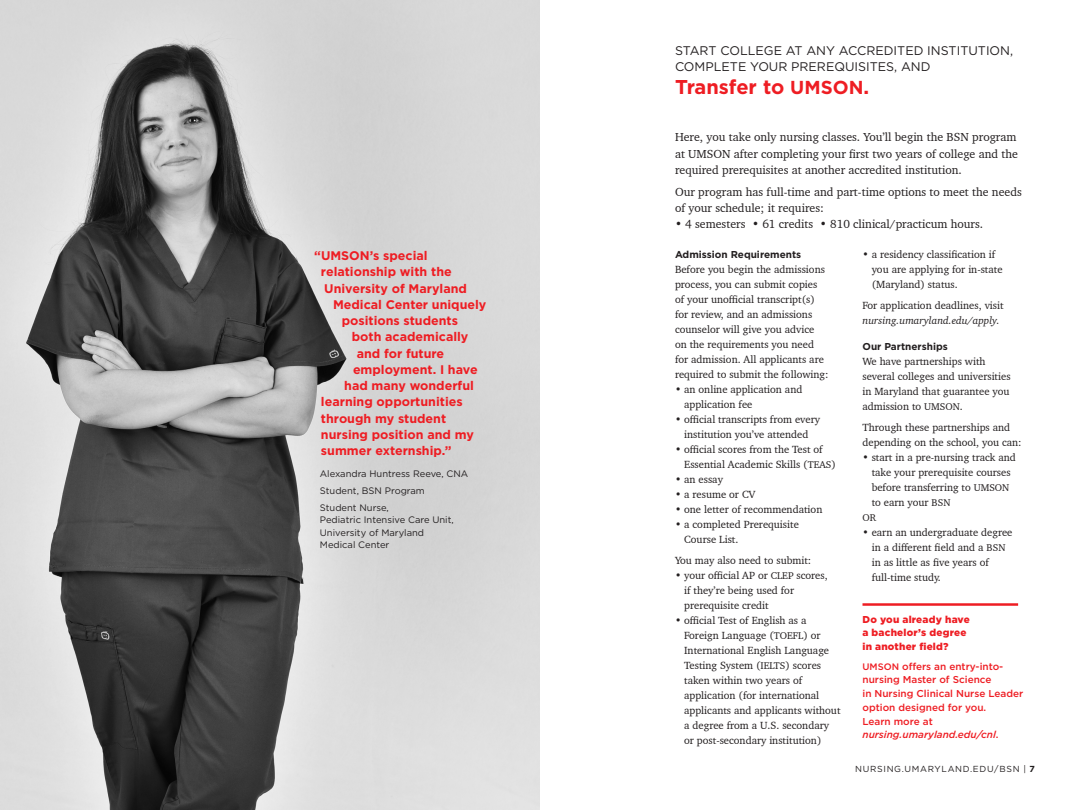
<style>
.page{position:relative;width:1080px;height:810px;background:#fff}
.page>*{position:absolute;margin:0;border:0;box-sizing:border-box;transform-origin:0 0}
.t1{font:700 20px "Gotham";letter-spacing:-.005em;color:#ee1d23}
.t2{font:700 12.5px "Gotham";color:#ee1d23}
.t3{font:12.5px/16.2px "Gotham";color:#231f20}
.t4{font:11.88px/16.2px "Charter BT Pro";color:#231f20}
.t5{font:10.62px/15px "Charter BT Pro";color:#231f20}
.t6{font:500 10px/13.8px "Gotham";color:#ee1d23}
.t7{font:900 10px/13.8px "Gotham";letter-spacing:.02em;color:#ee1d23}
.t8{font:700 10px "Gotham";color:#231f20}
.t9{font:10px "Charter BT Pro";color:#231f20}
.t10{font:9.38px/12.5px "Gotham";color:#231f20}
.t11{font:8.75px "Gotham";letter-spacing:.08em;color:#231f20}
.s1{font-size:18.75px}
.s2{font-size:10px}
.s3{font-style:italic}
.s4{font-size:9.38px}
.s5{font-weight:700}
</style>
<div class="page">
<img style="left:0;top:0;width:540px;height:810px">
<hr style="left:862px;top:603px;width:156px;height:3px;background:#ee1d23">
<p class="t2" style="left:314px;top:247px;width:115px">“UMSON’s special</p>
<p class="t2" style="left:321px;top:264px;width:132px">relationship with the</p>
<p class="t2" style="left:324px;top:280px;width:144px">University of Maryland</p>
<p class="t2" style="left:333px;top:296px;width:155px">Medical Center uniquely</p>
<p class="t2" style="left:342px;top:312px;width:118px">positions students</p>
<p class="t2" style="left:352px;top:329px;width:118px">both academically</p>
<p class="t2" style="left:357px;top:345px;width:89px">and for future</p>
<p class="t2" style="left:353px;top:361px;width:126px">employment. I have</p>
<p class="t2" style="left:344px;top:377px;width:131px">had many wonderful</p>
<p class="t2" style="left:321px;top:394px;width:143px">learning opportunities</p>
<p class="t2" style="left:321px;top:410px;width:127px">through my student</p>
<p class="t2" style="left:321px;top:426px;width:154px">nursing position and my</p>
<p class="t2" style="left:321px;top:442px;width:132px">summer externship.”</p>
<p class="t10" style="left:320px;top:467px;width:150px">Alexandra Huntress Reeve, CNA</p>
<p class="t10" style="left:320px;top:484px;width:106px">Student, BSN Program</p>
<p class="t10" style="left:320px;top:501px;width:135px">Student Nurse,<br>Pediatric Intensive Care Unit,<br>University of Maryland<br>Medical Center</p>
<p class="t3" style="left:675px;top:42px;width:340px">START COLLEGE AT ANY ACCREDITED INSTITUTION,<br>COMPLETE YOUR PREREQUISITES, AND</p>
<p class="t1" style="left:675px;top:73px;width:196px">Transfer to <span class="s1">UMSON</span>.</p>
<p class="t4" style="left:675px;top:129px;width:345px">Here, you take only nursing classes. You’ll begin the BSN program at UMSON after completing your first two years of college and the required prerequisites at another accredited institution.</p>
<p class="t4" style="left:675px;top:183px;width:348px">Our program has full-time and part-time options to meet the needs of your schedule; it requires:</p>
<p class="t4" style="left:675px;top:216px;width:310px">• 4 semesters • 61 credits • 810 clinical/practicum hours.</p>
<p class="t8" style="left:675px;top:248px;width:128px">Admission Requirements</p>
<p class="t5" style="left:675px;top:262px;width:155px">Before you begin the admissions process, you can submit copies of your unofficial transcript(s) for review, and an admissions counselor will give you advice on the requirements you need for admission. All applicants are required to submit the following:</p>
<p class="t5" style="left:684px;top:382px;width:120px;text-indent:-9px">• an online application and application fee</p>
<p class="t5" style="left:675px;top:412px;width:147px;text-align:center">• official transcripts from every institution you’ve attended</p>
<p class="t5" style="left:684px;top:442px;width:153px;text-indent:-9px">• official scores from the Test of<br>Essential Academic Skills (<span class="s2">TEAS</span>)</p>
<p class="t5" style="left:675px;top:472px;width:49px">• an essay</p>
<p class="t5" style="left:675px;top:487px;width:82px">• a resume or CV</p>
<p class="t5" style="left:675px;top:502px;width:149px">• one letter of recommendation</p>
<p class="t5" style="left:684px;top:517px;width:116px;text-indent:-9px">• a completed Prerequisite<br>Course List.</p>
<p class="t5" style="left:675px;top:553px;width:138px">You may also need to submit:</p>
<p class="t5" style="left:684px;top:568px;width:145px;text-indent:-9px">• your official AP or <span class="s2">CLEP</span> scores, if they’re being used for prerequisite credit</p>
<p class="t5" style="left:684px;top:613px;width:158px;text-indent:-9px">• official Test of English as a<br>Foreign Language (<span class="s2">TOEFL</span>) or<br>International English Language<br>Testing System (<span class="s2">IELTS</span>) scores taken within two years of application (for international applicants and applicants without a degree from a U.S. secondary or post-secondary institution)</p>
<p class="t5" style="left:872px;top:247px;width:132px;text-indent:-9px">• a residency classification if you are applying for in-state (Maryland) status.</p>
<p class="t5" style="left:862px;top:298px;width:143px">For application deadlines, visit <span class="s3">nursing.umaryland.edu/apply.</span></p>
<p class="t8" style="left:862px;top:340px;width:87px">Our Partnerships</p>
<p class="t5" style="left:862px;top:354px;width:150px">We have partnerships with several colleges and universities in Maryland that guarantee you admission to <span class="s2">UMSON</span>.</p>
<p class="t5" style="left:862px;top:420px;width:161px">Through these partnerships and depending on the school, you can:</p>
<p class="t5" style="left:872px;top:450px;width:146px;text-indent:-9px">• start in a pre-nursing track and take your prerequisite courses before transferring to <span class="s2">UMSON </span>to earn your <span class="s2">BSN</span></p>
<p class="t9" style="left:862px;top:511px;width:15px">OR</p>
<p class="t5" style="left:872px;top:525px;width:142px;text-indent:-9px">• earn an undergraduate degree in a different field and a <span class="s2">BSN </span>in as little as five years of full-time study.</p>
<p class="t7" style="left:862px;top:612px;width:109px">Do you already have a bachelor’s degree in another field?</p>
<p class="t6" style="left:862px;top:659px;width:162px"><span class="s4">UMSON</span> offers an entry-into&shy;nursing Master of Science<br>in Nursing Clinical Nurse Leader option designed for you.<br>Learn more at <span class="s3">nursing.umaryland.edu/cnl</span>.</p>
<p class="t11" style="left:855px;top:763px;width:181px">NURSING.UMARYLAND.EDU/BSN | <span class="s5">7</span></p>
</div>
